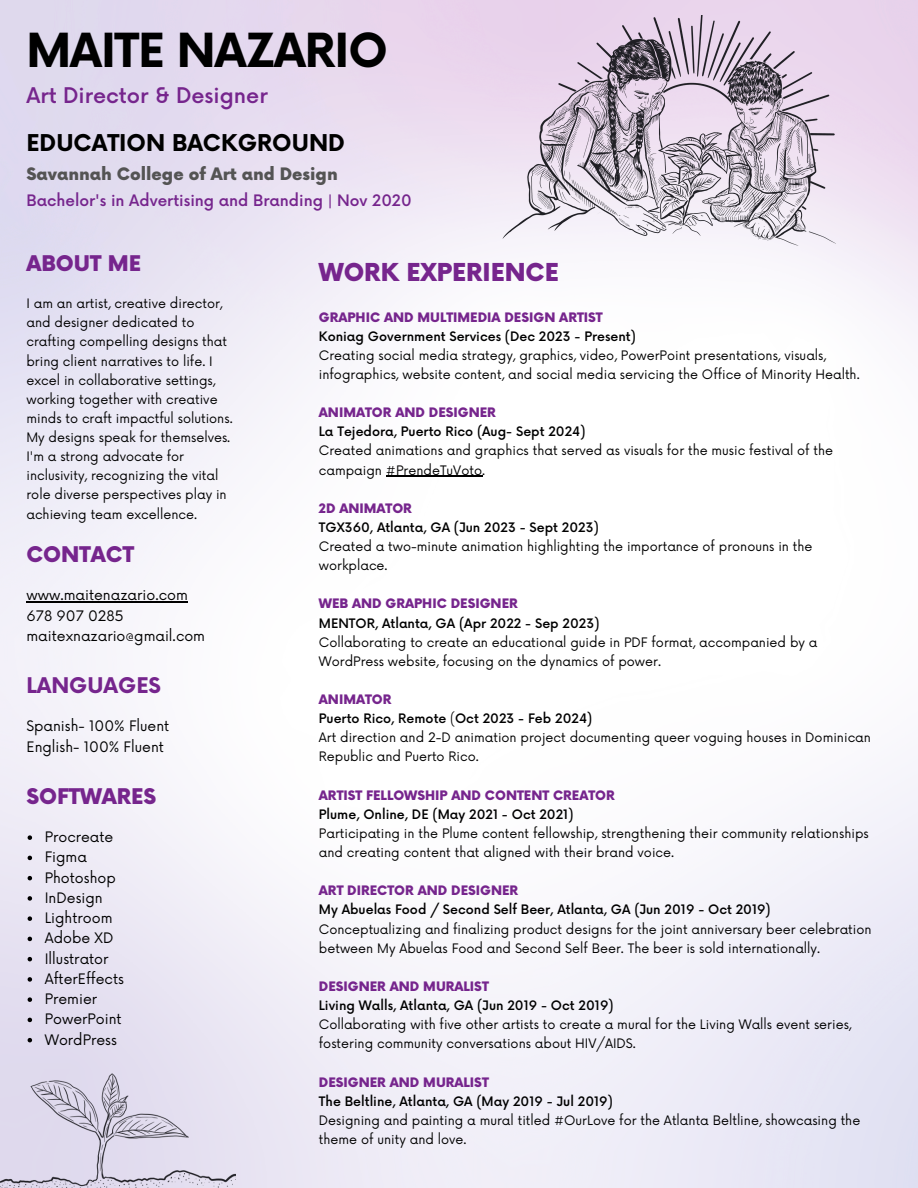
<style>
.page{position:relative;width:918px;height:1188px;background:#fff}
.page>*{position:absolute;margin:0;border:0;box-sizing:border-box;transform-origin:0 0}
.t1{font:700 45.75px "Now";letter-spacing:-.02em;color:#000}
.t2{font:900 24px "Now";color:#76258d}
.t3{font:700 22.5px "Now";color:#000}
.t4{font:900 21px "Now";color:#76258d}
.t5{font:500 21px "Now";color:#76258d}
.t6{font:700 21px "Now";color:#76258d}
.t7{font:900 16.8px "Now";color:#545454}
.t8{font:500 15.45px "Now";color:#76258d}
.t9{font:14.1px "Now";color:#000}
.t10{font:12.75px/19.2px "Now";color:#000}
.t11{font:500 12.75px "Now";color:#000}
.t12{font:900 12.75px "Now";color:#76258d}
.s1{font-weight:400}
</style>
<div class="page">
<img style="left:0;top:0;width:918px;height:1188px">
<hr style="left:386px;top:476px;width:96px;height:1px;background:#000">
<img style="left:0;top:996px;width:235px;height:192px">
<img style="left:483px;top:16px;width:399px;height:259px">
<hr style="left:26px;top:601px;width:162px;height:2px;background:#000">
<svg style="left:28px;top:835px;width:4px;height:5px"></svg>
<svg style="left:28px;top:856px;width:4px;height:4px"></svg>
<svg style="left:28px;top:876px;width:4px;height:4px"></svg>
<svg style="left:28px;top:896px;width:4px;height:5px"></svg>
<svg style="left:28px;top:916px;width:4px;height:5px"></svg>
<svg style="left:28px;top:937px;width:4px;height:4px"></svg>
<svg style="left:28px;top:957px;width:4px;height:4px"></svg>
<svg style="left:28px;top:977px;width:4px;height:5px"></svg>
<svg style="left:28px;top:997px;width:4px;height:5px"></svg>
<svg style="left:28px;top:1018px;width:4px;height:4px"></svg>
<svg style="left:28px;top:1038px;width:4px;height:4px"></svg>
<p class="t1" style="left:26px;top:26px;width:363px">MAITE NAZARIO</p>
<p class="t5" style="left:26px;top:84px;width:243px">Art Director &amp; Designer</p>
<p class="t3" style="left:26px;top:131px;width:320px">EDUCATION BACKGROUND</p>
<p class="t7" style="left:26px;top:165px;width:313px">Savannah College of Art and Design</p>
<p class="t8" style="left:26px;top:192px;width:387px">Bachelor's in Advertising and Branding | Nov 2020</p>
<p class="t4" style="left:26px;top:252px;width:116px">ABOUT ME</p>
<p class="t10" style="left:26px;top:295px;width:208px">I am an artist, creative director, and designer dedicated to crafting compelling designs that bring client narratives to life. I excel in collaborative settings, working together with creative minds to craft impactful solutions.<br>My designs speak for themselves.<br>I'm a strong advocate for inclusivity, recognizing the vital role diverse perspectives play in achieving team excellence.</p>
<h3 class="t4" style="left:26px;top:543px;width:109px">CONTACT</h3>
<p class="t9" style="left:26px;top:587px;width:163px">www.maitenazario.com</p>
<p class="t9" style="left:26px;top:608px;width:99px">678 907 0285</p>
<p class="t9" style="left:26px;top:628px;width:180px">maitexnazario@gmail.com</p>
<p class="t6" style="left:26px;top:674px;width:136px">LANGUAGES</p>
<p class="t9" style="left:26px;top:718px;width:144px">Spanish- 100% Fluent</p>
<p class="t9" style="left:26px;top:739px;width:139px">English- 100% Fluent</p>
<h3 class="t4" style="left:26px;top:785px;width:131px">SOFTWARES</h3>
<p class="t9" style="left:45px;top:829px;width:70px">Procreate</p>
<p class="t9" style="left:45px;top:849px;width:44px">Figma</p>
<h3 class="t9" style="left:45px;top:870px;width:73px">Photoshop</h3>
<p class="t9" style="left:45px;top:890px;width:59px">InDesign</p>
<p class="t9" style="left:45px;top:910px;width:69px">Lightroom</p>
<p class="t9" style="left:45px;top:930px;width:70px">Adobe XD</p>
<p class="t9" style="left:45px;top:951px;width:65px">Illustrator</p>
<p class="t9" style="left:45px;top:971px;width:81px">AfterEffects</p>
<p class="t9" style="left:45px;top:991px;width:54px">Premier</p>
<p class="t9" style="left:45px;top:1011px;width:78px">PowerPoint</p>
<p class="t9" style="left:45px;top:1032px;width:74px">WordPress</p>
<p class="t2" style="left:319px;top:260px;width:241px">WORK EXPERIENCE</p>
<p class="t12" style="left:319px;top:310px;width:285px">GRAPHIC AND MULTIMEDIA DESIGN ARTIST</p>
<p class="t11" style="left:319px;top:329px;width:318px">Koniag Government Services (Dec 2023 - Present)</p>
<p class="t10" style="left:319px;top:346px;width:542px">Creating social media strategy, graphics, video, PowerPoint presentations, visuals, infographics, website content, and social media servicing the Office of Minority Health.</p>
<h4 class="t12" style="left:319px;top:406px;width:179px">ANIMATOR AND DESIGNER</h4>
<h2 class="t11" style="left:319px;top:425px;width:268px">La Tejedora, Puerto Rico (Aug- Sept 2024)</h2>
<h5 class="t10" style="left:319px;top:442px;width:516px">Created animations and graphics that served as visuals for the music festival of the campaign #PrendeTuVoto.</h5>
<h5 class="t12" style="left:319px;top:501px;width:95px">2D ANIMATOR</h5>
<h3 class="t11" style="left:319px;top:521px;width:281px">TGX360, Atlanta, GA (Jun 2023 - Sept 2023)</h3>
<p class="t10" style="left:319px;top:538px;width:495px">Created a two-minute animation highlighting the importance of pronouns in the workplace.</p>
<h2 class="t12" style="left:319px;top:597px;width:200px">WEB AND GRAPHIC DESIGNER</h2>
<p class="t11" style="left:319px;top:616px;width:282px">MENTOR, Atlanta, GA (Apr 2022 - Sep 2023)</p>
<p class="t10" style="left:319px;top:633px;width:500px">Collaborating to create an educational guide in PDF format, accompanied by a<br>WordPress website, focusing on the dynamics of power.</p>
<p class="t12" style="left:319px;top:693px;width:74px">ANIMATOR</p>
<p class="t11" style="left:319px;top:712px;width:275px">Puerto Rico, Remote <span class="s1">(</span>Oct 2023 - Feb 2024)</p>
<p class="t10" style="left:319px;top:729px;width:554px">Art direction and 2-D animation project documenting queer voguing houses in Dominican<br>Republic and Puerto Rico.</p>
<p class="t12" style="left:319px;top:788px;width:298px">ARTIST FELLOWSHIP AND CONTENT CREATOR</p>
<p class="t11" style="left:319px;top:807px;width:256px">Plume, Online, DE (May 2021 - Oct 2021)</p>
<p class="t10" style="left:319px;top:825px;width:551px">Participating in the Plume content fellowship, strengthening their community relationships and creating content that aligned with their brand voice.</p>
<p class="t12" style="left:319px;top:884px;width:201px">ART DIRECTOR AND DESIGNER</p>
<p class="t11" style="left:319px;top:903px;width:453px">My Abuelas Food / Second Self Beer, Atlanta, GA (Jun 2019 - Oct 2019)</p>
<p class="t10" style="left:319px;top:920px;width:554px">Conceptualizing and finalizing product designs for the joint anniversary beer celebration between My Abuelas Food and Second Self Beer. The beer is sold internationally.</p>
<p class="t12" style="left:319px;top:980px;width:172px">DESIGNER AND MURALIST</p>
<p class="t11" style="left:319px;top:999px;width:296px">Living Walls, Atlanta, GA (Jun 2019 - Oct 2019)</p>
<p class="t10" style="left:319px;top:1016px;width:534px">Collaborating with five other artists to create a mural for the Living Walls event series, fostering community conversations about HIV/AIDS.</p>
<p class="t12" style="left:319px;top:1075px;width:172px">DESIGNER AND MURALIST</p>
<p class="t11" style="left:319px;top:1094px;width:295px">The Beltline, Atlanta, GA (May 2019 - Jul 2019)</p>
<p class="t10" style="left:319px;top:1111px;width:543px">Designing and painting a mural titled #OurLove for the Atlanta Beltline, showcasing the theme of unity and love.</p>
</div>
